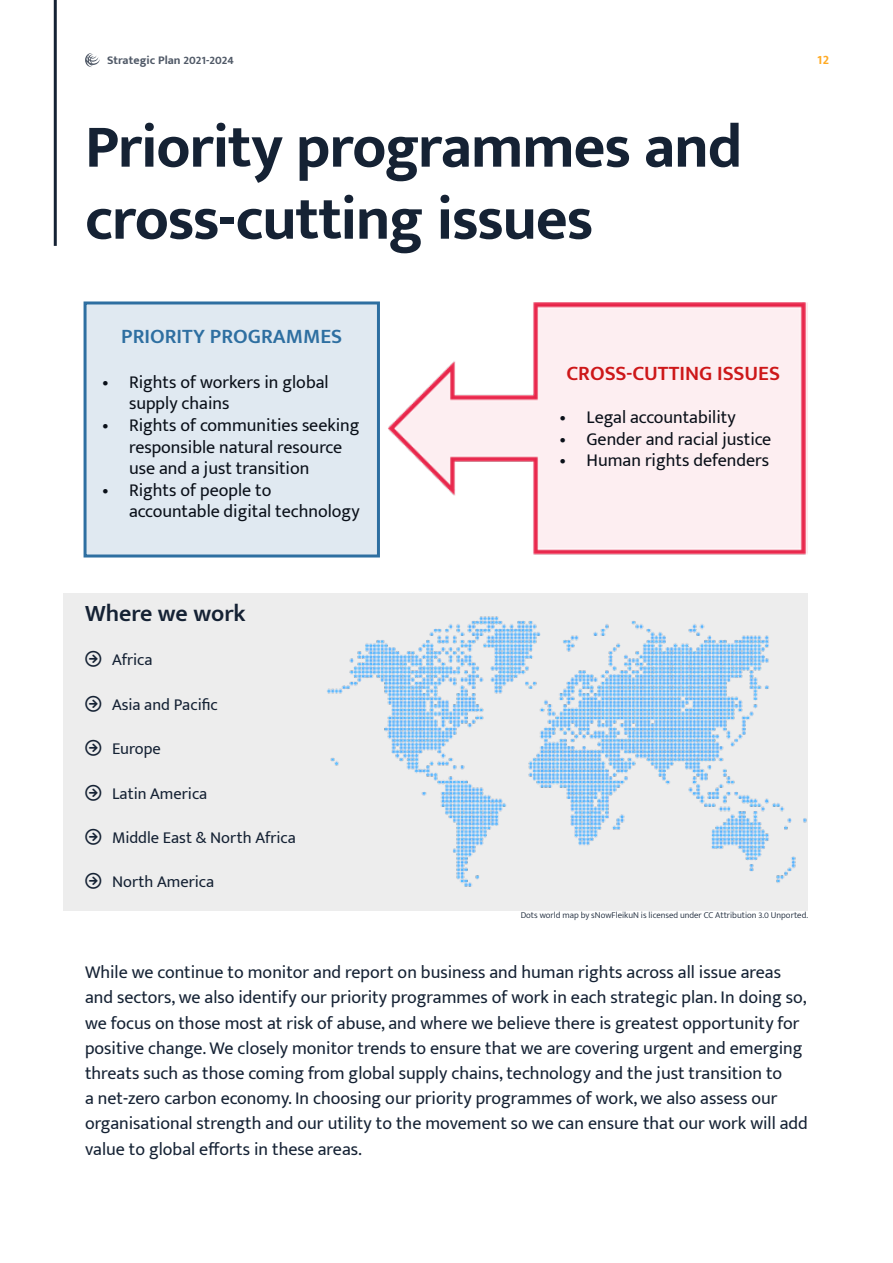
<style>
.page{position:relative;width:893px;height:1263px;background:#fff}
.page>*{position:absolute;margin:0;border:0;box-sizing:border-box;transform-origin:0 0}
.t1{font:700 61.5px/72px "Mukta Mahee";letter-spacing:-.02em;color:#152234}
.t2{font:600 24px "Mukta Mahee";color:#152234}
.t3{font:600 21px "Mukta Mahee";color:#cd1719}
.t4{font:600 21px "Mukta Mahee";color:#2e6fa1}
.t5{font:18px/25.2px "Mukta Mahee";color:#152234}
.t6{font:18px/21.6px "Mukta Mahee";color:#0a1019}
.t7{font:16.5px "Mukta Mahee";color:#152234}
.t8{font:700 13.5px "Mukta Mahee";color:#ffaa23}
.t9{font:700 12px "Mukta Mahee";color:#505967}
.t10{font:300 9px "Mukta Mahee";color:#152234}
</style>
<div class="page">
<svg style="left:85px;top:53px;width:15px;height:14px"></svg>
<div style="left:64px;top:593px;width:744px;height:318px;background:#ededed"></div>
<hr style="left:54px;top:0;width:3px;height:246px;background:#152234">
<img style="left:388px;top:303px;width:420px;height:252px">
<div style="left:85px;top:303px;width:293px;height:253px;background:#e0e9f1"></div>
<div style="left:84px;top:301px;width:296px;height:256px;border:3px solid #2e6fa1"></div>
<img style="left:327px;top:616px;width:480px;height:271px">
<p class="t9" style="left:107px;top:53px;width:128px">Strategic Plan 2021-2024</p>
<p class="t8" style="left:817px;top:51px;width:13px">12</p>
<h1 class="t1" style="left:85px;top:109px;width:659px">Priority programmes and cross-cutting issues</h1>
<p class="t4" style="left:121px;top:323px;width:223px">PRIORITY PROGRAMMES</p>
<p class="t6" style="left:129px;top:371px;width:201px;text-indent:-27px">• Rights of workers in global supply chains</p>
<p class="t6" style="left:129px;top:414px;width:232px;text-indent:-27px">• Rights of communities seeking responsible natural resource use and a just transition</p>
<p class="t6" style="left:129px;top:479px;width:232px;text-indent:-27px">• Rights of people to accountable digital technology</p>
<h2 class="t2" style="left:85px;top:599px;width:162px">Where we work</h2>
<p class="t7" style="left:112px;top:650px;width:42px">Africa</p>
<p class="t7" style="left:112px;top:694px;width:107px">Asia and Pacific</p>
<p class="t7" style="left:112px;top:739px;width:50px">Europe</p>
<p class="t7" style="left:112px;top:783px;width:97px">Latin America</p>
<p class="t7" style="left:112px;top:827px;width:185px">Middle East &amp; North Africa</p>
<p class="t7" style="left:112px;top:872px;width:104px">North America</p>
<p class="t3" style="left:566px;top:360px;width:215px">CROSS-CUTTING ISSUES</p>
<p class="t6" style="left:559px;top:406px;width:178px">• Legal accountability</p>
<p class="t6" style="left:559px;top:428px;width:213px">• Gender and racial justice</p>
<p class="t6" style="left:559px;top:449px;width:211px">• Human rights defenders</p>
<p class="t10" style="left:521px;top:910px;width:289px">Dots world map by sNowFleikuN is licensed under CC Attribution 3.0 Unported.</p>
<p class="t5" style="left:85px;top:959px;width:724px">While we continue to monitor and report on business and human rights across all issue areas and sectors, we also identify our priority programmes of work in each strategic plan. In doing so, we focus on those most at risk of abuse, and where we believe there is greatest opportunity for positive change. We closely monitor trends to ensure that we are covering urgent and emerging threats such as those coming from global supply chains, technology and the just transition to<br>a net-zero carbon economy. In choosing our priority programmes of work, we also assess our organisational strength and our utility to the movement so we can ensure that our work will add value to global efforts in these areas.</p>
</div>
